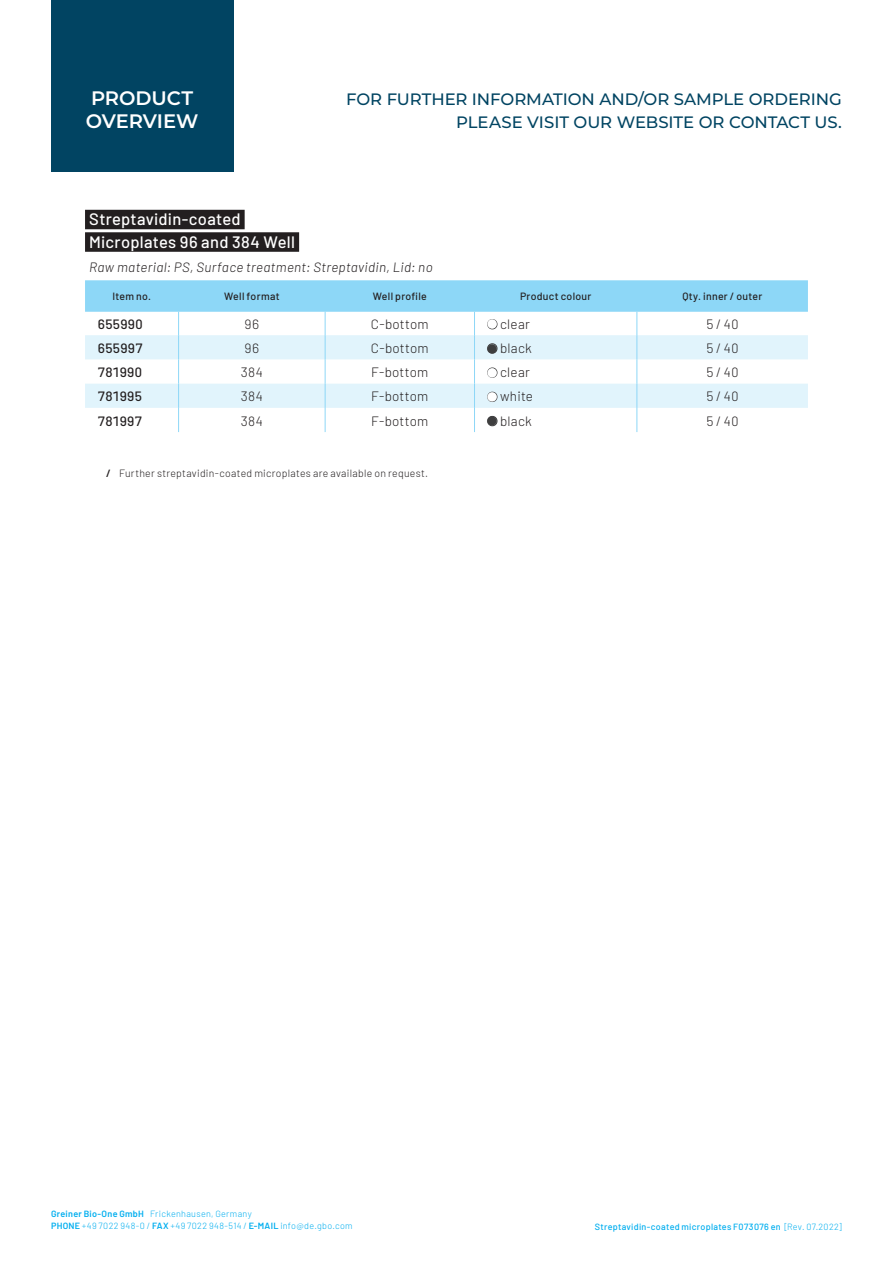
<style>
.page{position:relative;width:893px;height:1263px;background:#fff}
.page>*{position:absolute;margin:0;border:0;box-sizing:border-box;transform-origin:0 0}
.Text_box_Headline{font:600 19.5px "Montserrat";letter-spacing:-.005em;color:#fff}
.Headline_3____11pt_r{font:500 16.5px "Montserrat";letter-spacing:-.005em;color:#014462}
.Table_Product_brand{font:500 16.5px "Barlow";letter-spacing:.015em;color:#fff}
.Table_Body____centre{font:300 13.5px "Barlow";letter-spacing:.015em;color:#231f20}
.Table_Common_feature{font:italic 300 13.5px "Barlow";letter-spacing:.025em;color:#231f20}
.Table_Body_item_numb{font:500 13.5px "Barlow";letter-spacing:.025em;color:#231f20}
.Table_Body____left_j{font:300 13.5px "Barlow";letter-spacing:.02em;color:#231f20}
.t1{font:300 10.5px "Barlow";letter-spacing:.03em;color:#231f20}
.Table_Header{font:500 10.5px "Barlow";letter-spacing:.03em;color:#231f20}
.t2{font:300 9px/12px "Barlow";letter-spacing:.035em;color:#00aeef}
.Document_name___revi{font:500 9px "Barlow";letter-spacing:.03em;color:#00aeef}
.s1{color:#3e3e3f}
.s2{font-weight:600}
.s3{font-weight:300}
</style>
<div class="page">
<div style="left:51px;top:0;width:182px;height:172px;background:#014462"></div>
<svg style="left:85px;top:280px;width:723px;height:152px"></svg>
<div style="left:85px;top:210px;width:160px;height:19px;background:#231f20"></div>
<div style="left:85px;top:232px;width:214px;height:20px;background:#231f20"></div>
<p class="Text_box_Headline" style="left:91px;top:84px;width:104px">PRODUCT</p>
<p class="Text_box_Headline" style="left:86px;top:107px;width:114px">OVERVIEW</p>
<p class="Headline_3____11pt_r" style="left:346px;top:88px;width:497px">FOR FURTHER INFORMATION AND/OR SAMPLE ORDERING</p>
<p class="Headline_3____11pt_r" style="left:456px;top:110px;width:387px">PLEASE VISIT OUR WEBSITE OR CONTACT US.</p>
<p class="Table_Product_brand" style="left:89px;top:207px;width:153px">Streptavidin-coated</p>
<p class="Table_Product_brand" style="left:89px;top:230px;width:207px">Microplates 96 and 384 Well</p>
<p class="Table_Common_feature" style="left:89px;top:257px;width:345px">Raw material: PS, Surface treatment: Streptavidin, Lid: no</p>
<p class="Table_Header" style="left:113px;top:288px;width:40px">Item no.</p>
<p class="Table_Header" style="left:224px;top:288px;width:57px">Well format</p>
<p class="Table_Header" style="left:373px;top:288px;width:56px">Well profile</p>
<p class="Table_Header" style="left:520px;top:288px;width:73px">Product colour</p>
<p class="Table_Header" style="left:682px;top:288px;width:82px">Qty. inner / outer</p>
<p class="Table_Body_item_numb" style="left:98px;top:314px;width:46px">655990</p>
<p class="Table_Body____centre" style="left:245px;top:314px;width:16px">96</p>
<p class="Table_Body____centre" style="left:371px;top:314px;width:59px">C-bottom</p>
<p class="Table_Body____left_j" style="left:487px;top:314px;width:44px"><span class="s1">●</span> clear</p>
<p class="Table_Body____centre" style="left:706px;top:314px;width:34px">5 / 40</p>
<p class="Table_Body_item_numb" style="left:98px;top:338px;width:46px">655997</p>
<p class="Table_Body____centre" style="left:245px;top:338px;width:16px">96</p>
<p class="Table_Body____centre" style="left:371px;top:338px;width:59px">C-bottom</p>
<p class="Table_Body____left_j" style="left:487px;top:338px;width:46px"><span class="s1">●</span> black</p>
<p class="Table_Body____centre" style="left:706px;top:338px;width:34px">5 / 40</p>
<p class="Table_Body_item_numb" style="left:98px;top:362px;width:46px">781990</p>
<p class="Table_Body____centre" style="left:241px;top:363px;width:23px">384</p>
<p class="Table_Body____centre" style="left:371px;top:363px;width:59px">F-bottom</p>
<p class="Table_Body____left_j" style="left:487px;top:363px;width:44px"><span class="s1">●</span> clear</p>
<p class="Table_Body____centre" style="left:706px;top:363px;width:34px">5 / 40</p>
<p class="Table_Body_item_numb" style="left:98px;top:387px;width:46px">781995</p>
<p class="Table_Body____centre" style="left:241px;top:387px;width:23px">384</p>
<p class="Table_Body____centre" style="left:371px;top:387px;width:59px">F-bottom</p>
<p class="Table_Body____left_j" style="left:487px;top:387px;width:47px"><span class="s1">●</span> white</p>
<p class="Table_Body____centre" style="left:706px;top:387px;width:34px">5 / 40</p>
<p class="Table_Body_item_numb" style="left:98px;top:411px;width:46px">781997</p>
<p class="Table_Body____centre" style="left:241px;top:411px;width:23px">384</p>
<p class="Table_Body____centre" style="left:371px;top:411px;width:59px">F-bottom</p>
<p class="Table_Body____left_j" style="left:487px;top:411px;width:46px"><span class="s1">●</span> black</p>
<p class="Table_Body____centre" style="left:706px;top:411px;width:34px">5 / 40</p>
<p class="t1" style="left:106px;top:466px;width:323px"><span class="s2">/</span> Further streptavidin-coated microplates are available on request.</p>
<p class="t2" style="left:51px;top:1207px;width:303px"><span class="s2">Greiner Bio-One GmbH</span> Frickenhausen, Germany<br><span class="s2">PHONE</span> +49 7022 948-0 / <span class="s2">FAX</span> +49 7022 948-514 / <span class="s2">E-MAIL</span> info@de.gbo.com</p>
<p class="Document_name___revi" style="left:595px;top:1220px;width:249px">Streptavidin-coated microplates F073076 en <span class="s3">[Rev. 07.2022]</span></p>
</div>
